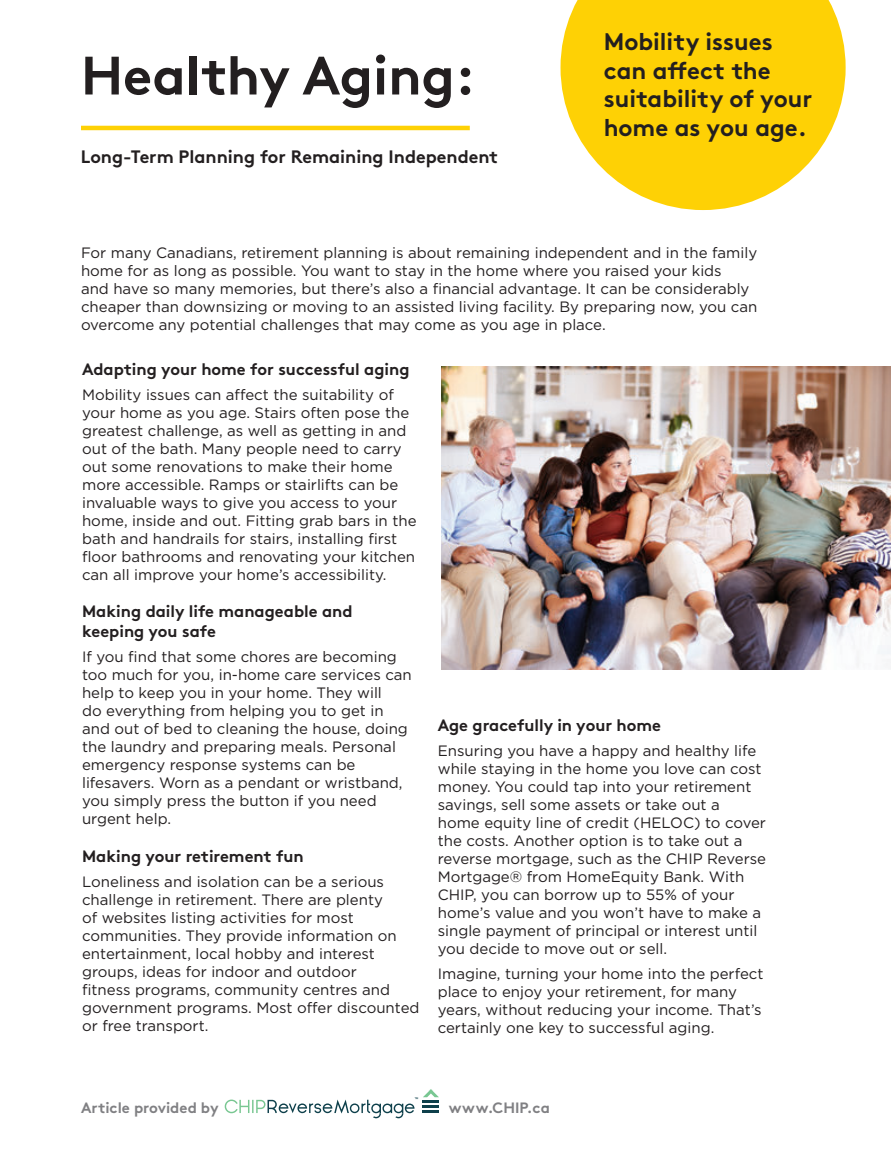
<style>
.page{position:relative;width:891px;height:1161px;background:#fff}
.page>*{position:absolute;margin:0;border:0;box-sizing:border-box;transform-origin:0 0}
.t1{font:700 54px "Brown Std";color:#231f20}
.t2{font:700 24px/28.8px "Brown Std";color:#231f20}
.t3{font:700 18px "Brown Std";color:#231f20}
.t4{font:700 16.5px/19.8px "Brown Std";color:#231f20}
.t5{font:15px/18px "Gotham";color:#231f20}
.t6{font:700 15px "Brown Std";color:#808083}
</style>
<div class="page">
<img style="left:442px;top:367px;width:449px;height:302px">
<svg style="left:561px;top:0;width:285px;height:210px;fill:#fed105"></svg>
<hr style="left:81px;top:126px;width:389px;height:4px;background:#fed105">
<svg style="left:225px;top:1089px;width:214px;height:29px"></svg>
<h1 class="t1" style="left:81px;top:43px;width:396px">Healthy Aging:</h1>
<p class="t3" style="left:81px;top:146px;width:419px">Long-Term Planning for Remaining Independent</p>
<h2 class="t2" style="left:604px;top:27px;width:210px">Mobility issues can affect the suitability of your home as you age.</h2>
<p class="t5" style="left:81px;top:244px;width:678px">For many Canadians, retirement planning is about remaining independent and in the family home for as long as possible. You want to stay in the home where you raised your kids<br>and have so many memories, but there’s also a financial advantage. It can be considerably cheaper than downsizing or moving to an assisted living facility. By preparing now, you can overcome any potential challenges that may come as you age in place.</p>
<p class="t4" style="left:82px;top:359px;width:329px">Adapting your home for successful aging</p>
<p class="t5" style="left:82px;top:385px;width:336px">Mobility issues can affect the suitability of your home as you age. Stairs often pose the greatest challenge, as well as getting in and out of the bath. Many people need to carry out some renovations to make their home more accessible. Ramps or stairlifts can be invaluable ways to give you access to your home, inside and out. Fitting grab bars in the bath and handrails for stairs, installing first floor bathrooms and renovating your kitchen can all improve your home’s accessibility.</p>
<p class="t4" style="left:82px;top:602px;width:272px">Making daily life manageable and keeping you safe</p>
<p class="t5" style="left:82px;top:647px;width:331px">If you find that some chores are becoming too much for you, in-home care services can help to keep you in your home. They will<br>do everything from helping you to get in and out of bed to cleaning the house, doing the laundry and preparing meals. Personal emergency response systems can be lifesavers. Worn as a pendant or wristband, you simply press the button if you need urgent help.</p>
<p class="t4" style="left:82px;top:846px;width:223px">Making your retirement fun</p>
<p class="t5" style="left:82px;top:872px;width:339px">Loneliness and isolation can be a serious challenge in retirement. There are plenty<br>of websites listing activities for most communities. They provide information on entertainment, local hobby and interest groups, ideas for indoor and outdoor<br>fitness programs, community centres and government programs. Most offer discounted or free transport.</p>
<p class="t4" style="left:438px;top:716px;width:225px">Age gracefully in your home</p>
<p class="t5" style="left:438px;top:741px;width:330px">Ensuring you have a happy and healthy life while staying in the home you love can cost money. You could tap into your retirement savings, sell some assets or take out a<br>home equity line of credit (HELOC) to cover the costs. Another option is to take out a reverse mortgage, such as the CHIP Reverse Mortgage® from HomeEquity Bank. With CHIP, you can borrow up to 55% of your home’s value and you won’t have to make a single payment of principal or interest until you decide to move out or sell.</p>
<p class="t5" style="left:438px;top:964px;width:327px">Imagine, turning your home into the perfect place to enjoy your retirement, for many years, without reducing your income. That’s certainly one key to successful aging.</p>
<p class="t6" style="left:81px;top:1098px;width:139px">Article provided by</p>
<p class="t6" style="left:449px;top:1098px;width:102px">www.CHIP.ca</p>
</div>
